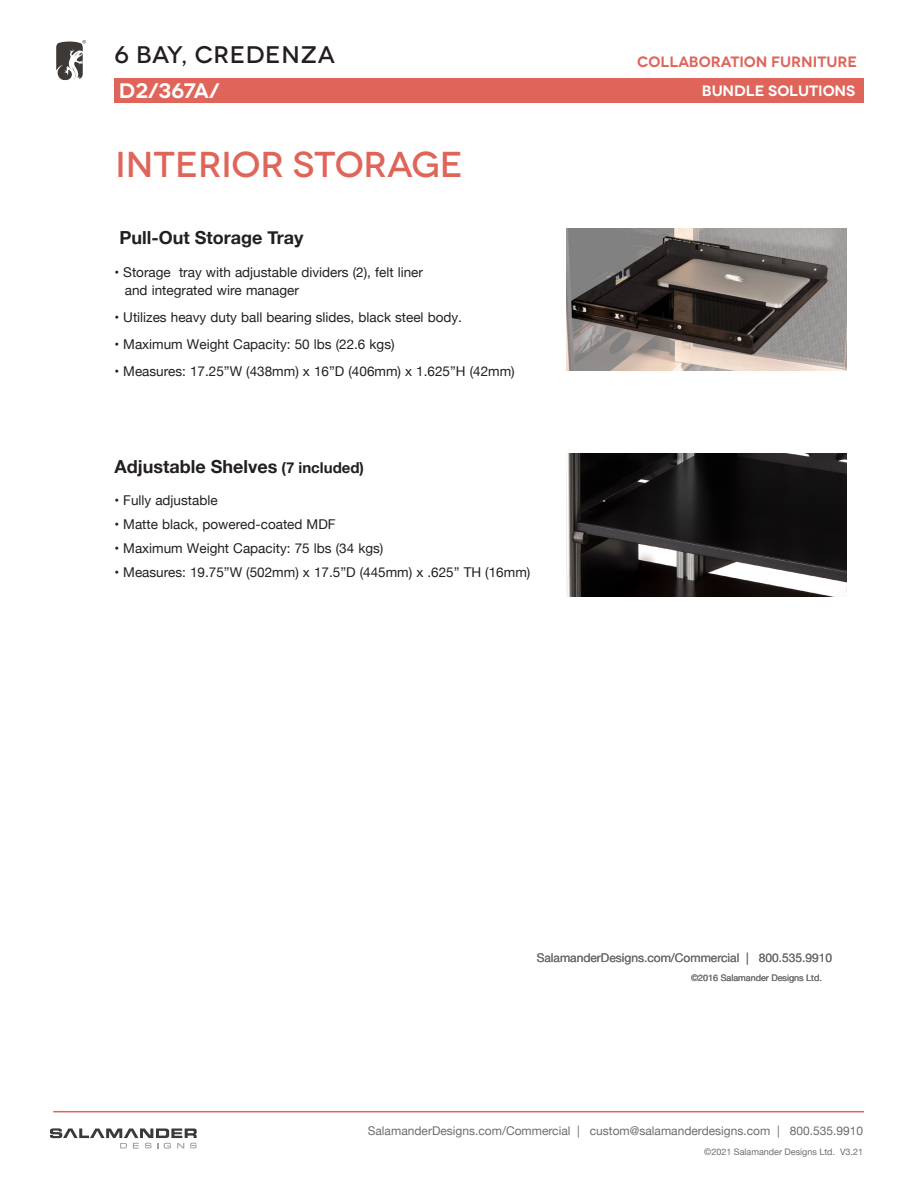
<style>
.page{position:relative;width:918px;height:1188px;background:#fff}
.page>*{position:absolute;margin:0;border:0;box-sizing:border-box;transform-origin:0 0}
.t1{font:500 36px "Novecentowide";color:#df655a}
.t2{font:500 24px "Novecentowide";letter-spacing:.02em;color:#231f20}
.t3{font:600 21px "Novecentowide";color:#fff}
.t4{font:700 18px "Helvetica Neue";color:#231f20}
.t5{font:600 15px "Novecentowide";color:#df655a}
.t6{font:600 15px "Novecentowide";color:#fff}
.t7{font:13.5px "Helvetica Neue";color:#231f20}
.t8{font:12px "Helvetica Neue";color:#6c6d70}
.t9{font:9px "Helvetica Neue";color:#6c6d70}
.s1{font-size:15px}
</style>
<div class="page">
<hr style="left:53px;top:1111px;width:811px;height:1px;background:#df655a">
<div style="left:114px;top:78px;width:750px;height:24px;background:#df655a"></div>
<img style="left:567px;top:228px;width:279px;height:143px">
<img style="left:567px;top:454px;width:279px;height:143px">
<svg style="left:56px;top:40px;width:30px;height:40px"></svg>
<svg style="left:50px;top:1128px;width:147px;height:21px"></svg>
<p class="t2" style="left:114px;top:40px;width:222px">6 BAY, CREDENZA</p>
<p class="t5" style="left:637px;top:52px;width:221px">COLLABORATION FURNITURE</p>
<p class="t3" style="left:119px;top:78px;width:102px">D2/367A/</p>
<p class="t6" style="left:702px;top:81px;width:155px">BUNDLE SOLUTIONS</p>
<p class="t1" style="left:116px;top:142px;width:349px">INTERIOR STORAGE</p>
<p class="t4" style="left:119px;top:223px;width:186px">Pull-Out Storage Tray</p>
<p class="t7" style="left:114px;top:262px;width:310px">• Storage tray with adjustable dividers (2), felt liner</p>
<p class="t7" style="left:125px;top:280px;width:176px">and integrated wire manager</p>
<p class="t7" style="left:114px;top:307px;width:349px">• Utilizes heavy duty ball bearing slides, black steel body.</p>
<p class="t7" style="left:114px;top:334px;width:282px">• Maximum Weight Capacity: 50 lbs (22.6 kgs)</p>
<p class="t7" style="left:114px;top:361px;width:402px">• Measures: 17.25”W (438mm) x 16”D (406mm) x 1.625”H (42mm)</p>
<p class="t4" style="left:114px;top:452px;width:251px">Adjustable Shelves <span class="s1">(7 included)</span></p>
<p class="t7" style="left:114px;top:490px;width:105px">• Fully adjustable</p>
<p class="t7" style="left:114px;top:514px;width:223px">• Matte black, powered-coated MDF</p>
<p class="t7" style="left:114px;top:538px;width:270px">• Maximum Weight Capacity: 75 lbs (34 kgs)</p>
<p class="t7" style="left:114px;top:562px;width:417px">• Measures: 19.75”W (502mm) x 17.5”D (445mm) x .625” TH (16mm)</p>
<p class="t8" style="left:537px;top:949px;width:297px">SalamanderDesigns.com/Commercial | 800.535.9910</p>
<p class="t9" style="left:691px;top:971px;width:132px">©2016 Salamander Designs Ltd.</p>
<p class="t8" style="left:368px;top:1123px;width:497px">SalamanderDesigns.com/Commercial | custom@salamanderdesigns.com | 800.535.9910</p>
<p class="t9" style="left:704px;top:1145px;width:160px">©2021 Salamander Designs Ltd. V3.21</p>
</div>
